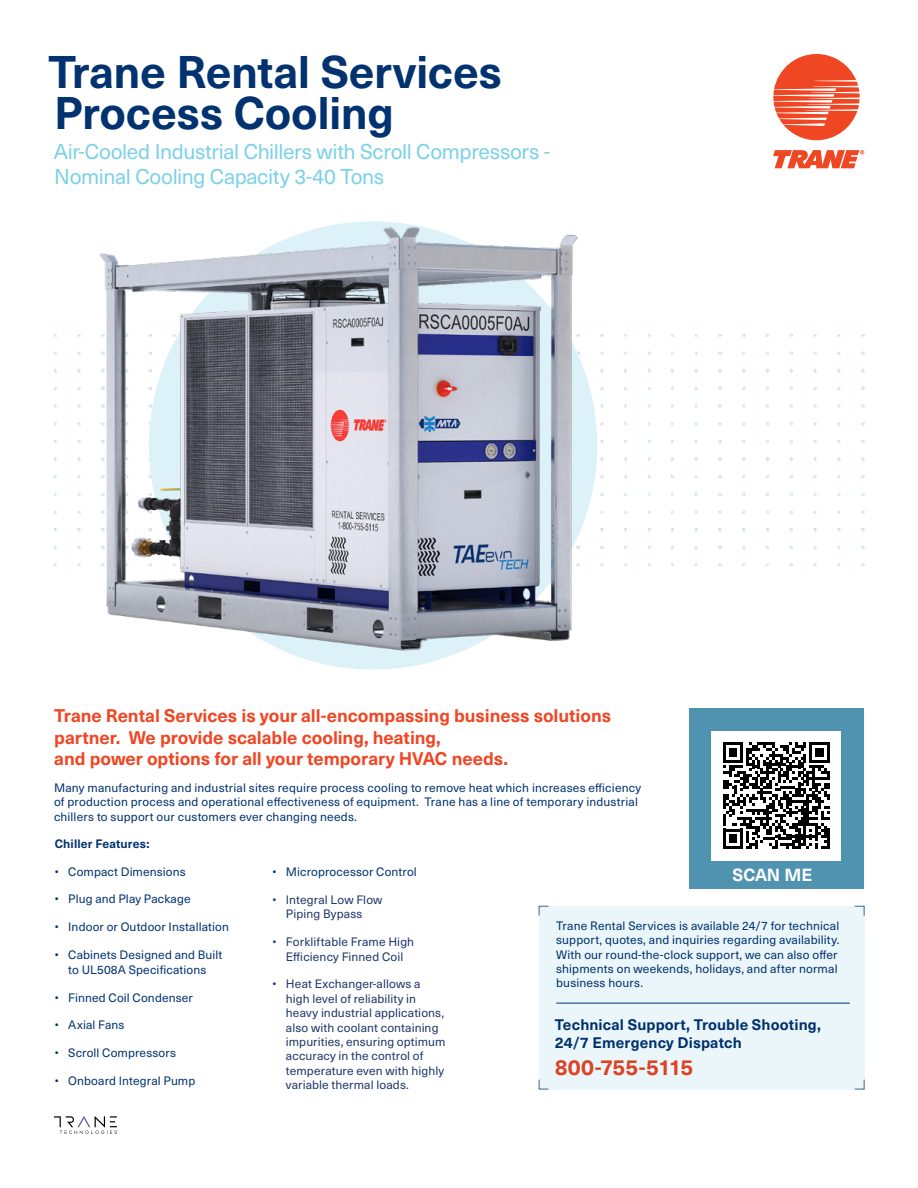
<style>
.page{position:relative;width:918px;height:1188px;background:#fff}
.page>*{position:absolute;margin:0;border:0;box-sizing:border-box;transform-origin:0 0}
.t1{font:700 45px/40.5px "Neue Haas Unica W1 G";letter-spacing:-.01em;color:#023370}
.t2{font:700 21.6px "Neue Haas Unica W1 G";letter-spacing:-.025em;color:#ef4623}
.t3{font:21px/25.2px "Neue Haas Unica W1 G";letter-spacing:-.02em;color:#7cd1e8}
.t4{font:700 18px/21.6px "Neue Haas Unica W1 G";letter-spacing:-.005em;color:#ef4623}
.t5{font:700 17.25px "Neue Haas Unica W1 G";letter-spacing:-.01em;color:#fff}
.t6{font:700 15px/18.1px "Neue Haas Unica W1 G";letter-spacing:.01em;color:#023370}
.t7{font:12px/14.4px "Neue Haas Unica W1 G";letter-spacing:.015em;color:#023370}
.t8{font:12px/14.4px "Neue Haas Unica W1 G";letter-spacing:.01em;color:#1f376a;text-align:center}
.t9{font:700 12px "Neue Haas Unica W1 G";letter-spacing:.01em;color:#023370}
</style>
<div class="page">
<img style="left:55px;top:335px;width:596px;height:230px">
<img style="left:671px;top:335px;width:194px;height:230px">
<div style="left:539px;top:906px;width:325px;height:183px;background:#eaf6fa"></div>
<svg style="left:854px;top:906px;width:11px;height:10px"></svg>
<svg style="left:539px;top:906px;width:10px;height:10px"></svg>
<svg style="left:539px;top:1079px;width:10px;height:10px"></svg>
<svg style="left:854px;top:1079px;width:11px;height:10px"></svg>
<svg style="left:773px;top:150px;width:91px;height:18px"></svg>
<svg style="left:773px;top:54px;width:87px;height:86px"></svg>
<svg style="left:54px;top:1116px;width:65px;height:18px"></svg>
<hr style="left:556px;top:1003px;width:294px;height:1px;background:#023370">
<div style="left:689px;top:708px;width:174px;height:181px;background:#4f93b1"></div>
<div style="left:711px;top:731px;width:130px;height:129px;background:#fff"></div>
<svg style="left:723px;top:742px;width:106px;height:107px"></svg>
<hr style="left:827px;top:829px;width:2px;height:20px;background:#000">
<img style="left:90px;top:221px;width:499px;height:447px">
<h1 class="t1" style="left:48px;top:49px;width:455px">Trane Rental Services<br>Process Cooling</h1>
<h3 class="t3" style="left:54px;top:138px;width:498px">Air-Cooled Industrial Chillers with Scroll Compressors -<br>Nominal Cooling Capacity 3-40 Tons</h3>
<h3 class="t4" style="left:54px;top:704px;width:558px">Trane Rental Services is your all-encompassing business solutions partner. We provide scalable cooling, heating,<br>and power options for all your temporary HVAC needs.</h3>
<p class="t7" style="left:54px;top:780px;width:589px">Many manufacturing and industrial sites require process cooling to remove heat which increases efficiency of production process and operational effectiveness of equipment. Trane has a line of temporary industrial chillers to support our customers ever changing needs.</p>
<p class="t9" style="left:55px;top:834px;width:96px">Chiller Features:</p>
<p class="t7" style="left:55px;top:863px;width:133px">• Compact Dimensions</p>
<p class="t7" style="left:55px;top:891px;width:137px">• Plug and Play Package</p>
<p class="t7" style="left:55px;top:919px;width:176px">• Indoor or Outdoor Installation</p>
<p class="t7" style="left:55px;top:947px;width:169px;text-align:center">• Cabinets Designed and Built to UL508A Specifications</p>
<p class="t7" style="left:55px;top:989px;width:140px">• Finned Coil Condenser</p>
<p class="t7" style="left:55px;top:1017px;width:71px">• Axial Fans</p>
<p class="t7" style="left:55px;top:1045px;width:123px">• Scroll Compressors</p>
<p class="t7" style="left:55px;top:1073px;width:142px">• Onboard Integral Pump</p>
<p class="t7" style="left:272px;top:864px;width:146px">• Microprocessor Control</p>
<p class="t8" style="left:272px;top:892px;width:112px">• Integral Low Flow<br>Piping Bypass</p>
<p class="t8" style="left:272px;top:934px;width:143px">• Forkliftable Frame High<br>Efficiency Finned Coil</p>
<p class="t8" style="left:286px;top:976px;width:161px;text-align:left;text-indent:-14px">• Heat Exchanger-allows a high level of reliability in heavy industrial applications, also with coolant containing impurities, ensuring optimum accuracy in the control of temperature even with highly variable thermal loads.</p>
<h3 class="t5" style="left:733px;top:862px;width:81px">SCAN ME</h3>
<p class="t7" style="left:556px;top:918px;width:285px">Trane Rental Services is available 24/7 for technical support, quotes, and inquiries regarding availability.<br>With our round-the-clock support, we can also offer shipments on weekends, holidays, and after normal business hours.</p>
<p class="t6" style="left:555px;top:1015px;width:268px">Technical Support, Trouble Shooting,<br>24/7 Emergency Dispatch</p>
<h2 class="t2" style="left:555px;top:1051px;width:140px">800-755-5115</h2>
</div>
